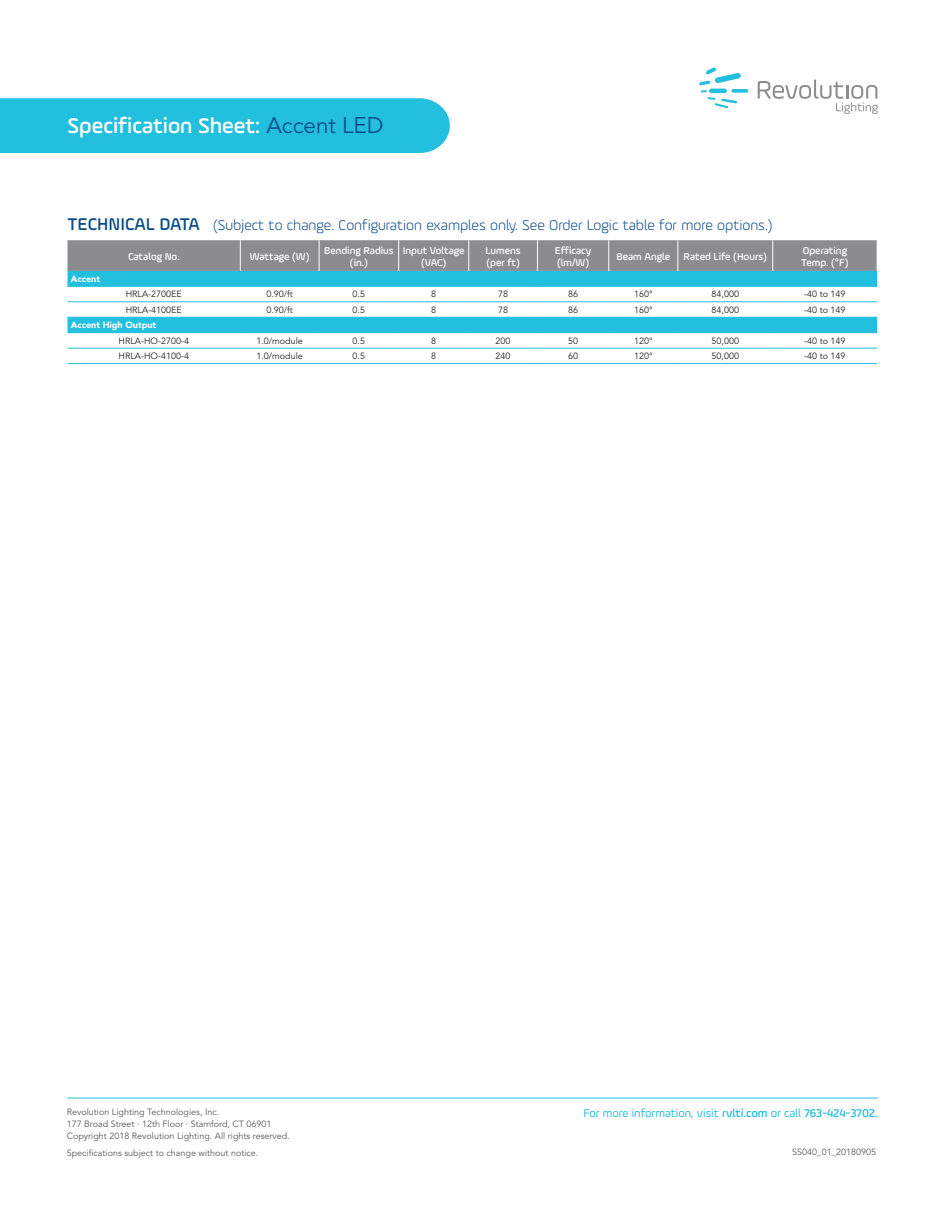
<style>
.page{position:relative;width:945px;height:1215px;background:#fff}
.page>*{position:absolute;margin:0;border:0;box-sizing:border-box;transform-origin:0 0}
.t1{font:500 22.5px "Ample";color:#fff}
.Table_Title{font:300 15px "Ample";color:#0b4b87}
.t2{font:12px "Ample";color:#22bfde}
.Table_Head{font:500 10.5px/12px "Ample";color:#fff}
.Table_Text{font:9px "Avenir LT Std";color:#231f20}
.t3{font:9px/12px "Avenir LT Std";color:#57585a}
.Table_Subhead{font:900 9px "Avenir LT Std";color:#fff}
.s1{font-family:"Avenir LT Std";font-weight:400;color:#0b4b87}
.s2{font-weight:500;font-size:18px}
.s3{font-weight:500}
</style>
<div class="page">
<div style="left:0;top:98px;width:450px;height:55px;background:#22bfde"></div>
<svg style="left:699px;top:68px;width:49px;height:40px"></svg>
<svg style="left:758px;top:80px;width:120px;height:34px"></svg>
<hr style="left:67px;top:1098px;width:811px;height:1px;background:#22bfde">
<svg style="left:68px;top:240px;width:809px;height:31px;background:#8d8c8f"></svg>
<svg style="left:68px;top:271px;width:809px;height:61px;fill:#22bfde"></svg>
<hr style="left:398px;top:240px;width:1px;height:31px;background:#fff">
<hr style="left:468px;top:240px;width:1px;height:31px;background:#fff">
<hr style="left:537px;top:240px;width:1px;height:31px;background:#fff">
<hr style="left:772px;top:240px;width:1px;height:31px;background:#fff">
<hr style="left:68px;top:317px;width:172px;height:1px;background:#22bfde">
<hr style="left:240px;top:317px;width:79px;height:1px;background:#22bfde">
<hr style="left:319px;top:317px;width:80px;height:1px;background:#22bfde">
<hr style="left:399px;top:317px;width:70px;height:1px;background:#22bfde">
<hr style="left:469px;top:317px;width:68px;height:1px;background:#22bfde">
<hr style="left:537px;top:317px;width:72px;height:1px;background:#22bfde">
<hr style="left:609px;top:317px;width:69px;height:1px;background:#22bfde">
<hr style="left:678px;top:317px;width:95px;height:1px;background:#22bfde">
<hr style="left:773px;top:317px;width:104px;height:1px;background:#22bfde">
<hr style="left:240px;top:240px;width:1px;height:31px;background:#fff">
<hr style="left:319px;top:240px;width:1px;height:31px;background:#fff">
<hr style="left:608px;top:240px;width:1px;height:31px;background:#fff">
<hr style="left:678px;top:240px;width:1px;height:31px;background:#fff">
<hr style="left:68px;top:286px;width:172px;height:1px;background:#22bfde">
<hr style="left:240px;top:286px;width:79px;height:1px;background:#22bfde">
<hr style="left:319px;top:286px;width:80px;height:1px;background:#22bfde">
<hr style="left:399px;top:286px;width:70px;height:1px;background:#22bfde">
<hr style="left:469px;top:286px;width:68px;height:1px;background:#22bfde">
<hr style="left:537px;top:286px;width:72px;height:1px;background:#22bfde">
<hr style="left:609px;top:286px;width:69px;height:1px;background:#22bfde">
<hr style="left:678px;top:286px;width:95px;height:1px;background:#22bfde">
<hr style="left:773px;top:286px;width:104px;height:1px;background:#22bfde">
<hr style="left:68px;top:301px;width:172px;height:1px;background:#22bfde">
<hr style="left:240px;top:301px;width:79px;height:1px;background:#22bfde">
<hr style="left:319px;top:301px;width:80px;height:1px;background:#22bfde">
<hr style="left:399px;top:301px;width:70px;height:1px;background:#22bfde">
<hr style="left:469px;top:301px;width:68px;height:1px;background:#22bfde">
<hr style="left:537px;top:301px;width:72px;height:1px;background:#22bfde">
<hr style="left:609px;top:301px;width:69px;height:1px;background:#22bfde">
<hr style="left:678px;top:301px;width:95px;height:1px;background:#22bfde">
<hr style="left:773px;top:301px;width:104px;height:1px;background:#22bfde">
<hr style="left:68px;top:332px;width:172px;height:1px;background:#22bfde">
<hr style="left:240px;top:332px;width:79px;height:1px;background:#22bfde">
<hr style="left:319px;top:332px;width:80px;height:1px;background:#22bfde">
<hr style="left:399px;top:332px;width:70px;height:1px;background:#22bfde">
<hr style="left:469px;top:332px;width:68px;height:1px;background:#22bfde">
<hr style="left:537px;top:332px;width:72px;height:1px;background:#22bfde">
<hr style="left:609px;top:332px;width:69px;height:1px;background:#22bfde">
<hr style="left:678px;top:332px;width:95px;height:1px;background:#22bfde">
<hr style="left:773px;top:332px;width:104px;height:1px;background:#22bfde">
<hr style="left:68px;top:348px;width:172px;height:1px;background:#22bfde">
<hr style="left:240px;top:348px;width:79px;height:1px;background:#22bfde">
<hr style="left:319px;top:348px;width:80px;height:1px;background:#22bfde">
<hr style="left:399px;top:348px;width:70px;height:1px;background:#22bfde">
<hr style="left:469px;top:348px;width:68px;height:1px;background:#22bfde">
<hr style="left:537px;top:348px;width:72px;height:1px;background:#22bfde">
<hr style="left:609px;top:348px;width:69px;height:1px;background:#22bfde">
<hr style="left:678px;top:348px;width:95px;height:1px;background:#22bfde">
<hr style="left:773px;top:348px;width:104px;height:1px;background:#22bfde">
<hr style="left:68px;top:363px;width:172px;height:1px;background:#22bfde">
<hr style="left:240px;top:363px;width:79px;height:1px;background:#22bfde">
<hr style="left:319px;top:363px;width:80px;height:1px;background:#22bfde">
<hr style="left:399px;top:363px;width:70px;height:1px;background:#22bfde">
<hr style="left:469px;top:363px;width:68px;height:1px;background:#22bfde">
<hr style="left:537px;top:363px;width:72px;height:1px;background:#22bfde">
<hr style="left:609px;top:363px;width:69px;height:1px;background:#22bfde">
<hr style="left:678px;top:363px;width:95px;height:1px;background:#22bfde">
<hr style="left:773px;top:363px;width:104px;height:1px;background:#22bfde">
<h1 class="t1" style="left:68px;top:112px;width:318px">Specification Sheet: <span class="s1">Accent LED</span></h1>
<p class="Table_Title" style="left:67px;top:216px;width:707px"><span class="s2">TECHNICAL DATA</span> (Subject to change. Configuration examples only. See Order Logic table for more options.)</p>
<p class="Table_Head" style="left:128px;top:250px;width:53px">Catalog No.</p>
<p class="Table_Head" style="left:250px;top:250px;width:61px">Wattage (W)</p>
<p class="Table_Head" style="left:324px;top:244px;width:71px;text-align:center">Bending Radius (in.)</p>
<p class="Table_Head" style="left:403px;top:244px;width:63px;text-align:center">Input Voltage (VAC)</p>
<p class="Table_Head" style="left:486px;top:244px;width:37px">Lumens (per ft)</p>
<p class="Table_Head" style="left:555px;top:244px;width:38px">Efficacy (lm/W)</p>
<p class="Table_Head" style="left:616px;top:250px;width:55px">Beam Angle</p>
<p class="Table_Head" style="left:684px;top:250px;width:85px">Rated Life (Hours)</p>
<p class="Table_Head" style="left:801px;top:244px;width:49px">Operating<br>Temp. (°F)</p>
<p class="Table_Subhead" style="left:71px;top:273px;width:31px">Accent</p>
<p class="Table_Text" style="left:126px;top:289px;width:58px">HRLA-2700EE</p>
<p class="Table_Text" style="left:266px;top:289px;width:28px">0.90/ft</p>
<p class="Table_Text" style="left:353px;top:289px;width:14px">0.5</p>
<p class="Table_Text" style="left:431px;top:289px;width:7px">8</p>
<p class="Table_Text" style="left:498px;top:289px;width:12px">78</p>
<p class="Table_Text" style="left:568px;top:289px;width:12px">86</p>
<p class="Table_Text" style="left:634px;top:289px;width:20px">160°</p>
<p class="Table_Text" style="left:712px;top:289px;width:29px">84,000</p>
<p class="Table_Text" style="left:804px;top:289px;width:43px">-40 to 149</p>
<p class="Table_Text" style="left:126px;top:305px;width:58px">HRLA-4100EE</p>
<p class="Table_Text" style="left:266px;top:305px;width:28px">0.90/ft</p>
<p class="Table_Text" style="left:353px;top:305px;width:14px">0.5</p>
<p class="Table_Text" style="left:431px;top:305px;width:7px">8</p>
<p class="Table_Text" style="left:498px;top:305px;width:12px">78</p>
<p class="Table_Text" style="left:568px;top:305px;width:12px">86</p>
<p class="Table_Text" style="left:634px;top:305px;width:20px">160°</p>
<p class="Table_Text" style="left:712px;top:305px;width:29px">84,000</p>
<p class="Table_Text" style="left:804px;top:305px;width:43px">-40 to 149</p>
<p class="Table_Subhead" style="left:71px;top:320px;width:87px">Accent High Output</p>
<p class="Table_Text" style="left:119px;top:336px;width:72px">HRLA-HO-2700-4</p>
<p class="Table_Text" style="left:256px;top:336px;width:48px">1.0/module</p>
<p class="Table_Text" style="left:353px;top:336px;width:14px">0.5</p>
<p class="Table_Text" style="left:431px;top:336px;width:7px">8</p>
<p class="Table_Text" style="left:496px;top:336px;width:17px">200</p>
<p class="Table_Text" style="left:568px;top:336px;width:12px">50</p>
<p class="Table_Text" style="left:634px;top:336px;width:20px">120°</p>
<p class="Table_Text" style="left:712px;top:336px;width:29px">50,000</p>
<p class="Table_Text" style="left:804px;top:336px;width:43px">-40 to 149</p>
<p class="Table_Text" style="left:119px;top:351px;width:72px">HRLA-HO-4100-4</p>
<p class="Table_Text" style="left:256px;top:351px;width:48px">1.0/module</p>
<p class="Table_Text" style="left:353px;top:351px;width:14px">0.5</p>
<p class="Table_Text" style="left:431px;top:351px;width:7px">8</p>
<p class="Table_Text" style="left:496px;top:351px;width:17px">240</p>
<p class="Table_Text" style="left:568px;top:351px;width:12px">60</p>
<p class="Table_Text" style="left:634px;top:351px;width:20px">120°</p>
<p class="Table_Text" style="left:712px;top:351px;width:29px">50,000</p>
<p class="Table_Text" style="left:804px;top:351px;width:43px">-40 to 149</p>
<p class="t3" style="left:67px;top:1106px;width:154px">Revolution Lighting Technologies, Inc.</p>
<h3 class="t2" style="left:584px;top:1106px;width:296px">For more information, visit <span class="s3">rvlti.com</span> or call <span class="s3">763-424-3702.</span></h3>
<p class="t3" style="left:67px;top:1118px;width:225px">177 Broad Street · 12th Floor · Stamford, CT 06901<br>Copyright 2018 Revolution Lighting. All rights reserved.</p>
<p class="t3" style="left:67px;top:1147px;width:193px">Specifications subject to change without notice.</p>
<p class="t3" style="left:792px;top:1146px;width:86px">SS040_01_20180905</p>
</div>
